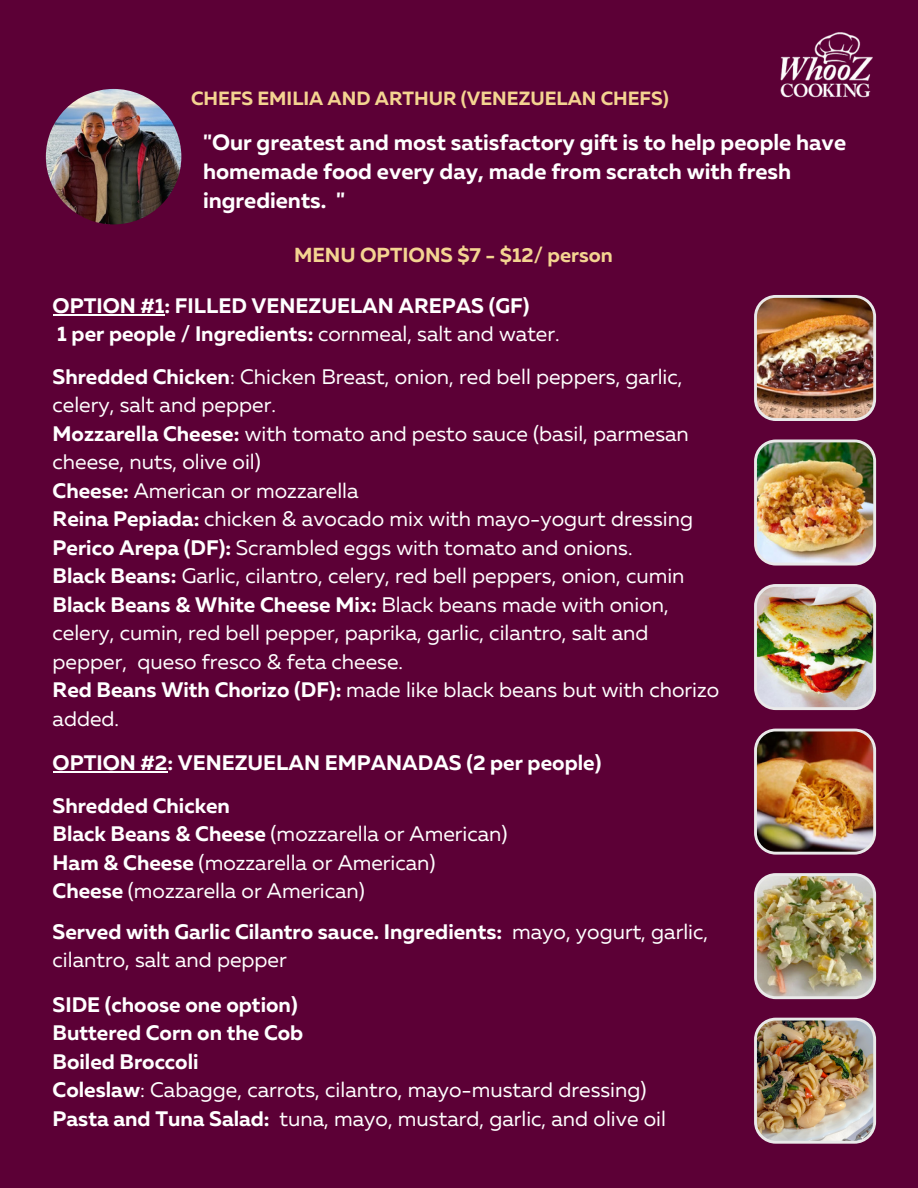
<style>
.page{position:relative;width:918px;height:1188px;background:#5c0036}
.page>*{position:absolute;margin:0;border:0;box-sizing:border-box;transform-origin:0 0}
.t1{font:700 22.05px/29.2px "Muller";color:#fff}
.t2{font:21px/28.5px "Muller";color:#fff}
.t3{font:700 21px/28.5px "Muller";color:#fff}
.t4{font:700 20.25px "Muller";color:#f4d491}
.t5{font:700 19.2px "Muller";color:#f4d491}
.s1{font-weight:400}
.s2{font-weight:700}
</style>
<div class="page">
<img style="left:46px;top:89px;width:135px;height:135px;border-radius:50%">
<img style="left:754px;top:295px;width:122px;height:126px">
<img style="left:754px;top:440px;width:122px;height:126px">
<img style="left:754px;top:584px;width:122px;height:126px">
<img style="left:754px;top:729px;width:122px;height:126px">
<img style="left:754px;top:873px;width:122px;height:126px">
<img style="left:780px;top:32px;width:93px;height:66px">
<img style="left:754px;top:1018px;width:122px;height:126px">
<hr style="left:53px;top:314px;width:112px;height:2px;background:#fff">
<hr style="left:53px;top:772px;width:114px;height:1px;background:#fff">
<p class="t5" style="left:191px;top:90px;width:479px">CHEFS EMILIA AND ARTHUR (VENEZUELAN CHEFS)</p>
<p class="t1" style="left:203px;top:129px;width:645px">"Our greatest and most satisfactory gift is to help people have homemade food every day, made from scratch with fresh ingredients. "</p>
<p class="t4" style="left:294px;top:246px;width:320px">MENU OPTIONS $7 - $12/ person</p>
<p class="t3" style="left:53px;top:293px;width:509px">OPTION #1: FILLED VENEZUELAN AREPAS (GF)<br>1 per people / Ingredients: <span class="s1">cornmeal, salt and water.</span></p>
<p class="t2" style="left:53px;top:364px;width:668px"><span class="s2">Shredded Chicken</span>: Chicken Breast, onion, red bell peppers, garlic, celery, salt and pepper.<br><span class="s2">Mozzarella Cheese:</span> with tomato and pesto sauce (basil, parmesan cheese, nuts, olive oil)<br><span class="s2">Cheese:</span> American or mozzarella<br><span class="s2">Reina Pepiada:</span> chicken &amp; avocado mix with mayo-yogurt dressing <span class="s2">Perico Arepa (DF):</span> Scrambled eggs with tomato and onions.<br><span class="s2">Black Beans:</span> Garlic, cilantro, celery, red bell peppers, onion, cumin <span class="s2">Black Beans &amp; White Cheese Mix:</span> Black beans made with onion, celery, cumin, red bell pepper, paprika, garlic, cilantro, salt and pepper, queso fresco &amp; feta cheese.<br><span class="s2">Red Beans With Chorizo (DF):</span> made like black beans but with chorizo added.</p>
<p class="t3" style="left:53px;top:743px;width:550px;line-height:42.8px">OPTION #2: VENEZUELAN EMPANADAS (2 per people)<br>Shredded Chicken</p>
<p class="t2" style="left:53px;top:822px;width:456px"><span class="s2">Black Beans &amp; Cheese</span> (mozzarella or American)<br><span class="s2">Ham &amp; Cheese</span> (mozzarella or American)<br><span class="s2">Cheese</span> (mozzarella or American)</p>
<p class="t3" style="left:53px;top:919px;width:657px">Served with Garlic Cilantro sauce. Ingredients: <span class="s1">mayo, yogurt, garlic, cilantro, salt and pepper</span></p>
<p class="t2" style="left:53px;top:992px;width:615px"><span class="s2">SIDE (choose one option)<br>Buttered Corn on the Cob<br>Boiled Broccoli<br>Coleslaw</span>: Cabagge, carrots, cilantro, mayo-mustard dressing)<br><span class="s2">Pasta and Tuna Salad:</span> tuna, mayo, mustard, garlic, and olive oil</p>
</div>
